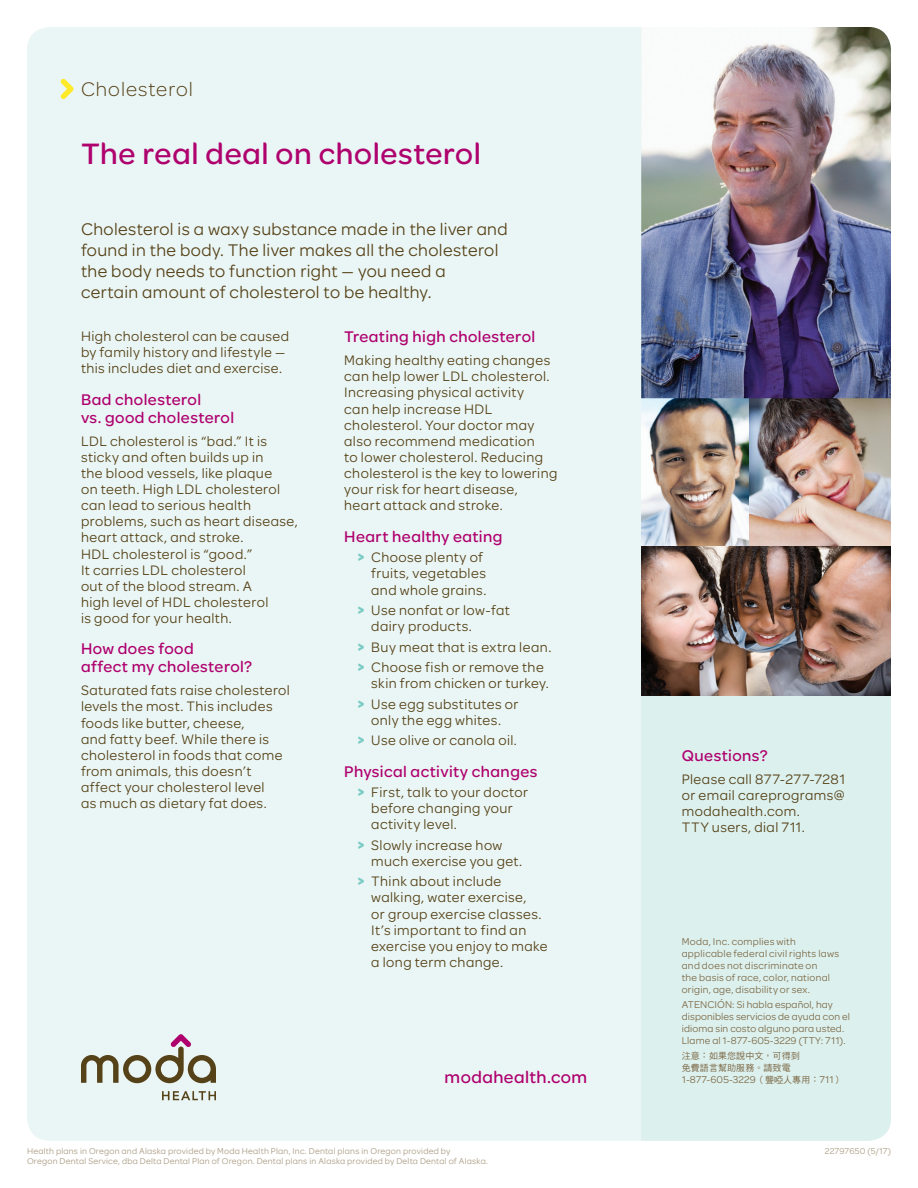
<style>
.page{position:relative;width:918px;height:1188px;background:#fff}
.page>*{position:absolute;margin:0;border:0;box-sizing:border-box;transform-origin:0 0}
.t1{font:500 31.5px "Omnes Moda";letter-spacing:.02em;color:#af016e}
.t2{font:300 21px "Omnes Moda";letter-spacing:.05em;color:#564218}
.t3{font:18px/21px "Omnes Moda";letter-spacing:.02em;color:#564218}
.t4{font:500 18px "Omnes Moda";letter-spacing:.025em;color:#af016e}
.t5{font:500 16.5px/18px "Omnes Moda";letter-spacing:.025em;color:#af016e}
.t6{font:14.7px/16.2px "Omnes Moda";letter-spacing:.03em;color:#564218}
.t7{font:10.5px/12px "Omnes Moda";letter-spacing:.015em;color:#7c6945}
.t8{font:9px "Omnes Moda";letter-spacing:.025em;color:#aa9c83}
.t9{font:9px/12px "DF Hei Std W5";letter-spacing:.01em;color:#7c6945}
.s1{font-weight:700;font-size:15px;color:#7acbc4}
.s2{font-family:"DF Hei Std W5";font-size:9px}
</style>
<div class="page">
<div style="left:27px;top:27px;width:864px;height:1114px;background:#eaf6f5;border-radius:23px"></div>
<div style="left:641px;top:695px;width:250px;height:445px;background:#dcf0ee"></div>
<svg style="left:61px;top:79px;width:13px;height:20px"></svg>
<svg style="left:162px;top:1091px;width:54px;height:9px"></svg>
<svg style="left:81px;top:1034px;width:135px;height:49px"></svg>
<img style="left:641px;top:27px;width:250px;height:668px">
<h2 class="t2" style="left:81px;top:75px;width:113px">Cholesterol</h2>
<h1 class="t1" style="left:81px;top:132px;width:402px">The real deal on cholesterol</h1>
<p class="t3" style="left:81px;top:218px;width:428px">Cholesterol is a waxy substance made in the liver and found in the body. The liver makes all the cholesterol the body needs to function right — you need a<br>certain amount of cholesterol to be healthy.</p>
<p class="t6" style="left:81px;top:327px;width:210px">High cholesterol can be caused by family history and lifestyle — this includes diet and exercise.</p>
<p class="t5" style="left:81px;top:389px;width:155px">Bad cholesterol<br>vs. good cholesterol</p>
<p class="t6" style="left:81px;top:432px;width:218px">LDL cholesterol is “bad.” It is sticky and often builds up in<br>the blood vessels, like plaque<br>on teeth. High LDL cholesterol can lead to serious health problems, such as heart disease, heart attack, and stroke.<br>HDL cholesterol is “good.”<br>It carries LDL cholesterol<br>out of the blood stream. A<br>high level of HDL cholesterol<br>is good for your health.</p>
<p class="t5" style="left:81px;top:639px;width:173px">How does food<br>affect my cholesterol?</p>
<p class="t6" style="left:81px;top:682px;width:210px">Saturated fats raise cholesterol levels the most. This includes foods like butter, cheese,<br>and fatty beef. While there is cholesterol in foods that come from animals, this doesn’t affect your cholesterol level<br>as much as dietary fat does.</p>
<p class="t5" style="left:344px;top:327px;width:193px">Treating high cholesterol</p>
<p class="t6" style="left:344px;top:351px;width:215px">Making healthy eating changes can help lower LDL cholesterol.<br>Increasing physical activity<br>can help increase HDL cholesterol. Your doctor may also recommend medication<br>to lower cholesterol. Reducing cholesterol is the key to lowering your risk for heart disease, heart attack and stroke.</p>
<p class="t5" style="left:344px;top:526px;width:160px">Heart healthy eating</p>
<p class="t6" style="left:371px;top:548px;width:117px;text-indent:-14px"><span class="s1">&gt;</span> Choose plenty of fruits, vegetables and whole grains.</p>
<p class="t6" style="left:371px;top:601px;width:140px;text-indent:-14px"><span class="s1">&gt;</span> Use nonfat or low-fat dairy products.</p>
<p class="t6" style="left:358px;top:636px;width:195px;line-height:20.4px"><span class="s1">&gt;</span> Buy meat that is extra lean. <span class="s1">&gt;</span> Choose fish or remove the</p>
<p class="t6" style="left:358px;top:672px;width:193px;line-height:20.4px;text-indent:14px">skin from chicken or turkey. <span class="s1">&gt;</span> Use egg substitutes or</p>
<p class="t6" style="left:358px;top:709px;width:161px;line-height:20.4px;text-align:center">only the egg whites.<br><span class="s1">&gt;</span> Use olive or canola oil.</p>
<p class="t5" style="left:344px;top:761px;width:195px">Physical activity changes</p>
<p class="t6" style="left:371px;top:783px;width:158px;text-indent:-14px"><span class="s1">&gt;</span> First, talk to your doctor before changing your activity level.</p>
<p class="t6" style="left:371px;top:836px;width:153px;text-indent:-14px"><span class="s1">&gt;</span> Slowly increase how much exercise you get.</p>
<p class="t6" style="left:371px;top:872px;width:178px;text-indent:-14px"><span class="s1">&gt;</span> Think about include walking, water exercise,<br>or group exercise classes.<br>It’s important to find an exercise you enjoy to make a long term change.</p>
<p class="t4" style="left:445px;top:1064px;width:144px">modahealth.com</p>
<p class="t5" style="left:682px;top:745px;width:87px">Questions?</p>
<p class="t6" style="left:682px;top:770px;width:165px">Please call 877-277-7281 or email careprograms@ modahealth.com.<br>TTY users, dial 711.</p>
<p class="t7" style="left:682px;top:935px;width:159px">Moda, Inc. complies with applicable federal civil rights laws and does not discriminate on<br>the basis of race, color, national origin, age, disability or sex.</p>
<p class="t7" style="left:682px;top:998px;width:170px">ATENCIÓN: Si habla español, hay disponibles servicios de ayuda con el idioma sin costo alguno para usted.<br>Llame al 1-877-605-3229 (TTY: 711).</p>
<p class="t9" style="left:682px;top:1049px;width:120px">注意：如果您說中文，可得到免費語言幫助服務。請致電</p>
<p class="t7" style="left:682px;top:1073px;width:163px">1-877-605-3229<span class="s2">（聾啞人專用：</span>711<span class="s2">）</span></p>
<p class="t8" style="left:27px;top:1145px;width:425px">Health plans in Oregon and Alaska provided by Moda Health Plan, Inc. Dental plans in Oregon provided by</p>
<p class="t8" style="left:825px;top:1145px;width:68px">22797650 (5/17)</p>
<p class="t8" style="left:27px;top:1155px;width:462px">Oregon Dental Service, dba Delta Dental Plan of Oregon. Dental plans in Alaska provided by Delta Dental of Alaska.</p>
</div>
